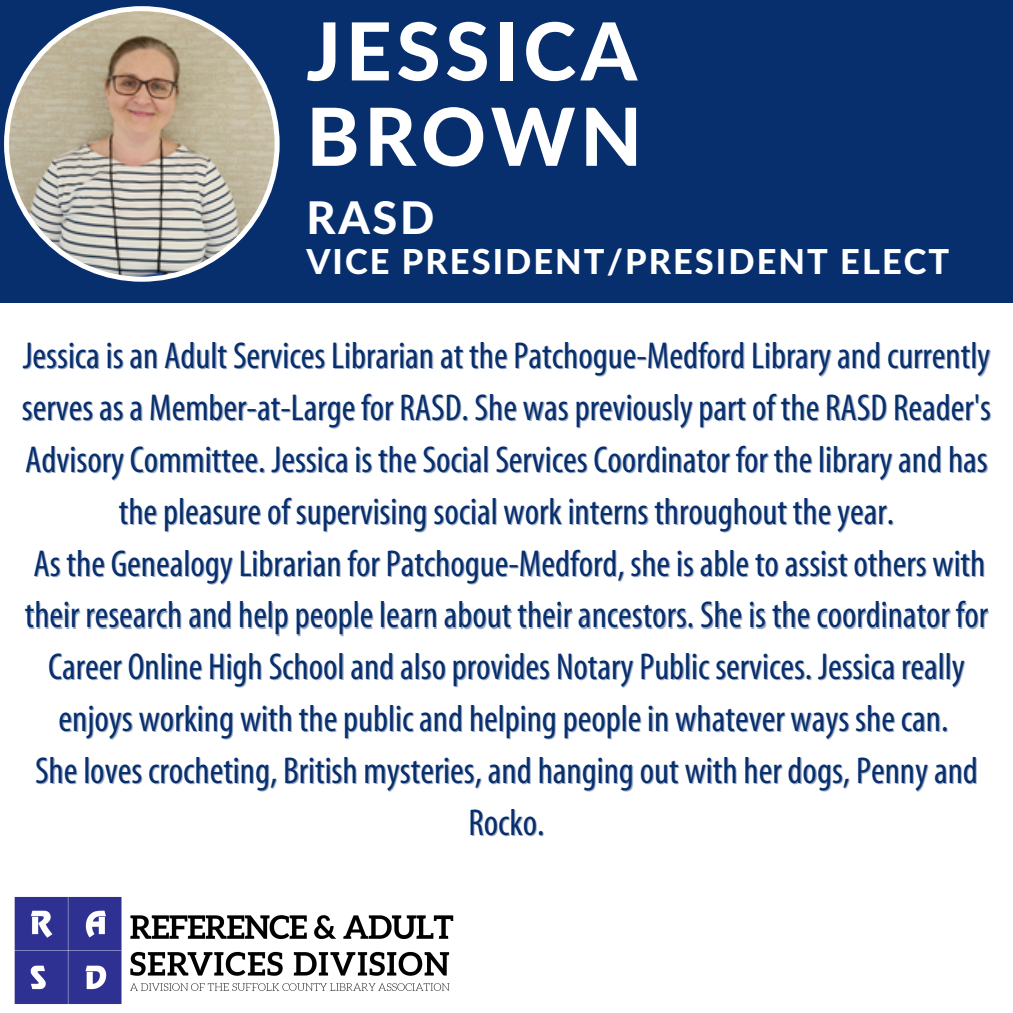
<style>
.page{position:relative;width:1013px;height:1013px;background:#fff}
.page>*{position:absolute;margin:0;border:0;box-sizing:border-box;transform-origin:0 0}
.t1{font:800 80px/85.2px "Lato Latin";letter-spacing:.06em;color:#fff}
.t2{font:800 45px "Lato Latin";color:#fff}
.t3{font:condensed 37.5px/51.9px "Myriad";color:#082f6d;text-align:center}
.t4{font:800 34.38px "Lato Latin";letter-spacing:.06em;color:#fff}
</style>
<div class="page">
<div style="left:0;top:0;width:1012px;height:302px;background:#082f6d"></div>
<svg style="left:4px;top:6px;width:275px;height:276px"></svg>
<img style="left:14px;top:897px;width:440px;height:107px">
<p class="t1" style="left:306px;top:13px;width:337px">JESSICA<br>BROWN</p>
<p class="t2" style="left:306px;top:198px;width:129px">RASD</p>
<p class="t4" style="left:306px;top:246px;width:644px">VICE PRESIDENT/PRESIDENT ELECT</p>
<p class="t3" style="left:22px;top:331px;width:970px">Jessica is an Adult Services Librarian at the Patchogue-Medford Library and currently serves as a Member-at-Large for RASD. She was previously part of the RASD Reader's Advisory Committee. Jessica is the Social Services Coordinator for the library and has the pleasure of supervising social work interns throughout the year.</p>
<p class="t3" style="left:25px;top:539px;width:964px">As the Genealogy Librarian for Patchogue-Medford, she is able to assist others with their research and help people learn about their ancestors. She is the coordinator for Career Online High School and also provides Notary Public services. Jessica really enjoys working with the public and helping people in whatever ways she can.</p>
<p class="t3" style="left:35px;top:746px;width:944px">She loves crocheting, British mysteries, and hanging out with her dogs, Penny and<br>Rocko.</p>
</div>
